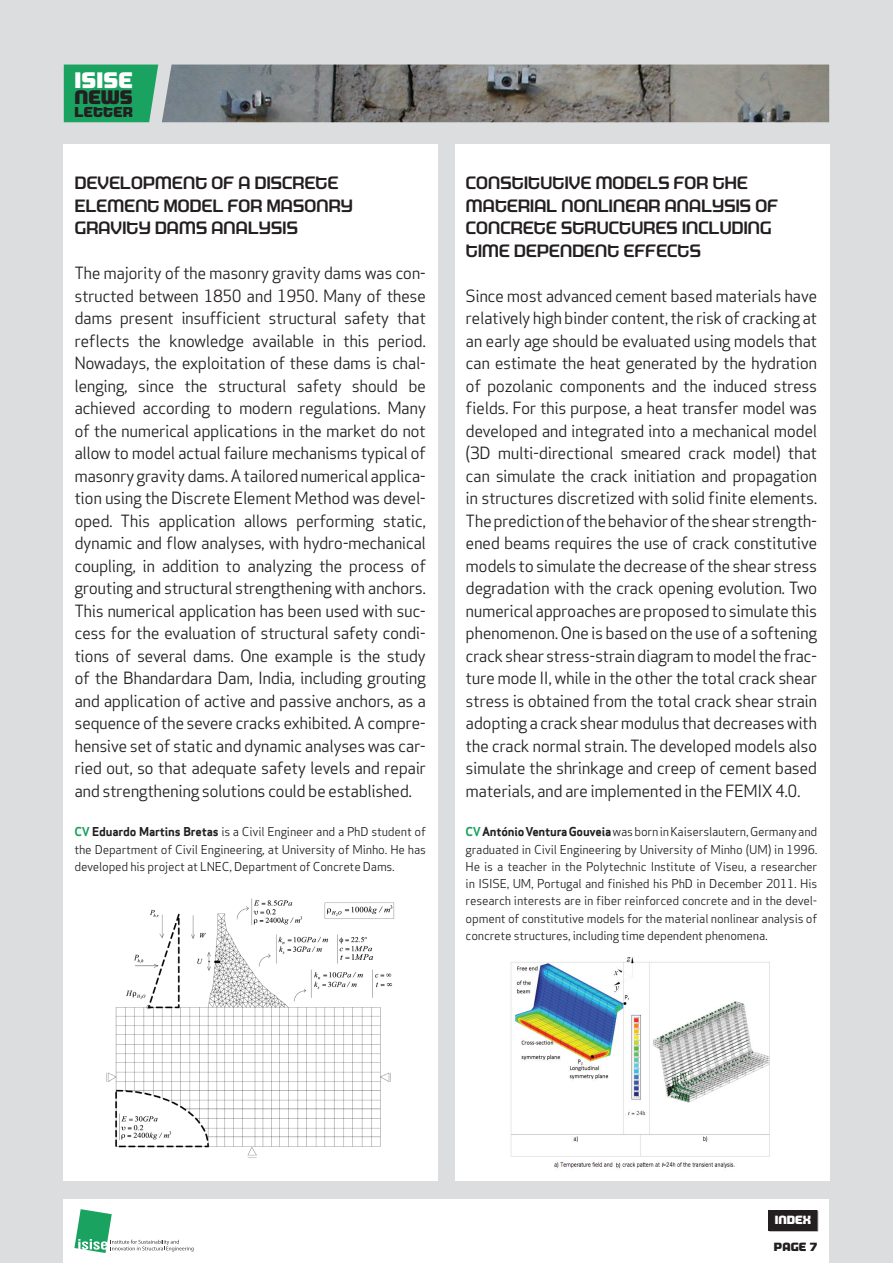
<style>
.page{position:relative;width:893px;height:1263px;background:#dcdddf}
.page>*{position:absolute;margin:0;border:0;box-sizing:border-box;transform-origin:0 0}
.t1{font:800 22.65px "Morgan Bg";letter-spacing:.01em;color:#fff}
.t2{font:800 19.8px "Morgan Bg";color:#231f20}
.t3{font:500 18px/22.5px "Morgan Bg";letter-spacing:-.025em;color:#231f20}
.t4{font:16.5px/22.5px "Apex Sans Book T";letter-spacing:-.03em;color:#231f20;text-align:justify}
.t5{font:800 14.55px "Morgan Bg";letter-spacing:.015em;color:#231f20}
.t6{font:12px/17.2px "Apex Sans Book T";letter-spacing:-.015em;color:#231f20;text-align:justify}
.t7{font:800 12px "Morgan Bg";color:#fff}
.t8{font:800 12px "Morgan Bg";color:#231f20}
.s1{font-family:"Apex Sans Bold T";color:#19a260}
.s2{font-family:"Apex Sans Bold T"}
</style>
<div class="page">
<div style="left:455px;top:144px;width:374px;height:1036px;background:#fff"></div>
<div style="left:64px;top:1199px;width:765px;height:64px;background:#fff"></div>
<svg style="left:74px;top:1209px;width:120px;height:44px"></svg>
<div style="left:64px;top:65px;width:94px;height:57px;background:#19a260"></div>
<div style="left:64px;top:144px;width:374px;height:1036px;background:#fff"></div>
<svg style="left:768px;top:1210px;width:50px;height:21px"></svg>
<div style="left:768px;top:1210px;width:49px;height:20px;background:#231f20"></div>
<img style="left:106px;top:899px;width:289px;height:259px">
<img style="left:510px;top:957px;width:260px;height:212px">
<img style="left:162px;top:65px;width:667px;height:57px">
<h1 class="t1" style="left:74px;top:67px;width:60px">ISISE</h1>
<p class="t2" style="left:74px;top:86px;width:60px">NEWS</p>
<p class="t5" style="left:74px;top:103px;width:60px">LETTER</p>
<p class="t3" style="left:74px;top:171px;width:280px">DEVELOPMENT OF A DISCRETE<br>ELEMENT MODEL FOR MASONRY<br>GRAVITY DAMS ANALYSIS</p>
<p class="t4" style="left:74px;top:262px;width:353px">The majority of the masonry gravity dams was con&shy;structed between 1850 and 1950. Many of these dams present insufficient structural safety that reflects the knowledge available in this period.<br>Nowadays, the exploitation of these dams is chal&shy;lenging, since the structural safety should be achieved according to modern regulations. Many of the numerical applications in the market do not allow to model actual failure mechanisms typical of masonry gravity dams. A tailored numerical applica&shy;tion using the Discrete Element Method was devel&shy;oped. This application allows performing static, dynamic and flow analyses, with hydro-mechanical coupling, in addition to analyzing the process of grouting and structural strengthening with anchors.<br>This numerical application has been used with suc&shy;cess for the evaluation of structural safety condi&shy;tions of several dams. One example is the study of the Bhandardara Dam, India, including grouting and application of active and passive anchors, as a sequence of the severe cracks exhibited. A compre&shy;hensive set of static and dynamic analyses was car&shy;ried out, so that adequate safety levels and repair and strengthening solutions could be established.</p>
<p class="t6" style="left:74px;top:823px;width:353px"><span class="s1">CV</span> <span class="s2">Eduardo Martins Bretas</span> is a Civil Engineer and a PhD student of the Department of Civil Engineering, at University of Minho. He has developed his project at LNEC, Department of Concrete Dams.</p>
<p class="t3" style="left:466px;top:171px;width:314px">CONSTITUTIVE MODELS FOR THE<br>MATERIAL NONLINEAR ANALYSIS OF<br>CONCRETE STRUCTURES INCLUDING<br>TIME DEPENDENT EFFECTS</p>
<p class="t4" style="left:466px;top:284px;width:353px">Since most advanced cement based materials have relatively high binder content, the risk of cracking at an early age should be evaluated using models that can estimate the heat generated by the hydration of pozolanic components and the induced stress fields. For this purpose, a heat transfer model was developed and integrated into a mechanical model (3D multi-directional smeared crack model) that can simulate the crack initiation and propagation in structures discretized with solid finite elements.<br>The prediction of the behavior of the shear strength&shy;ened beams requires the use of crack constitutive models to simulate the decrease of the shear stress degradation with the crack opening evolution. Two numerical approaches are proposed to simulate this phenomenon. One is based on the use of a softening crack shear stress-strain diagram to model the frac&shy;ture mode II, while in the other the total crack shear stress is obtained from the total crack shear strain adopting a crack shear modulus that decreases with the crack normal strain. The developed models also simulate the shrinkage and creep of cement based materials, and are implemented in the FEMIX 4.0.</p>
<p class="t6" style="left:466px;top:823px;width:353px"><span class="s1">CV</span> <span class="s2">António Ventura Gouveia</span> was born in Kaiserslautern, Germany and graduated in Civil Engineering by University of Minho (UM) in 1996.<br>He is a teacher in the Polytechnic Institute of Viseu, a researcher in ISISE, UM, Portugal and finished his PhD in December 2011. His research interests are in fiber reinforced concrete and in the devel&shy;opment of constitutive models for the material nonlinear analysis of concrete structures, including time dependent phenomena.</p>
<p class="t7" style="left:775px;top:1213px;width:38px">INDEX</p>
<p class="t8" style="left:774px;top:1240px;width:45px">PAGE 7</p>
</div>
